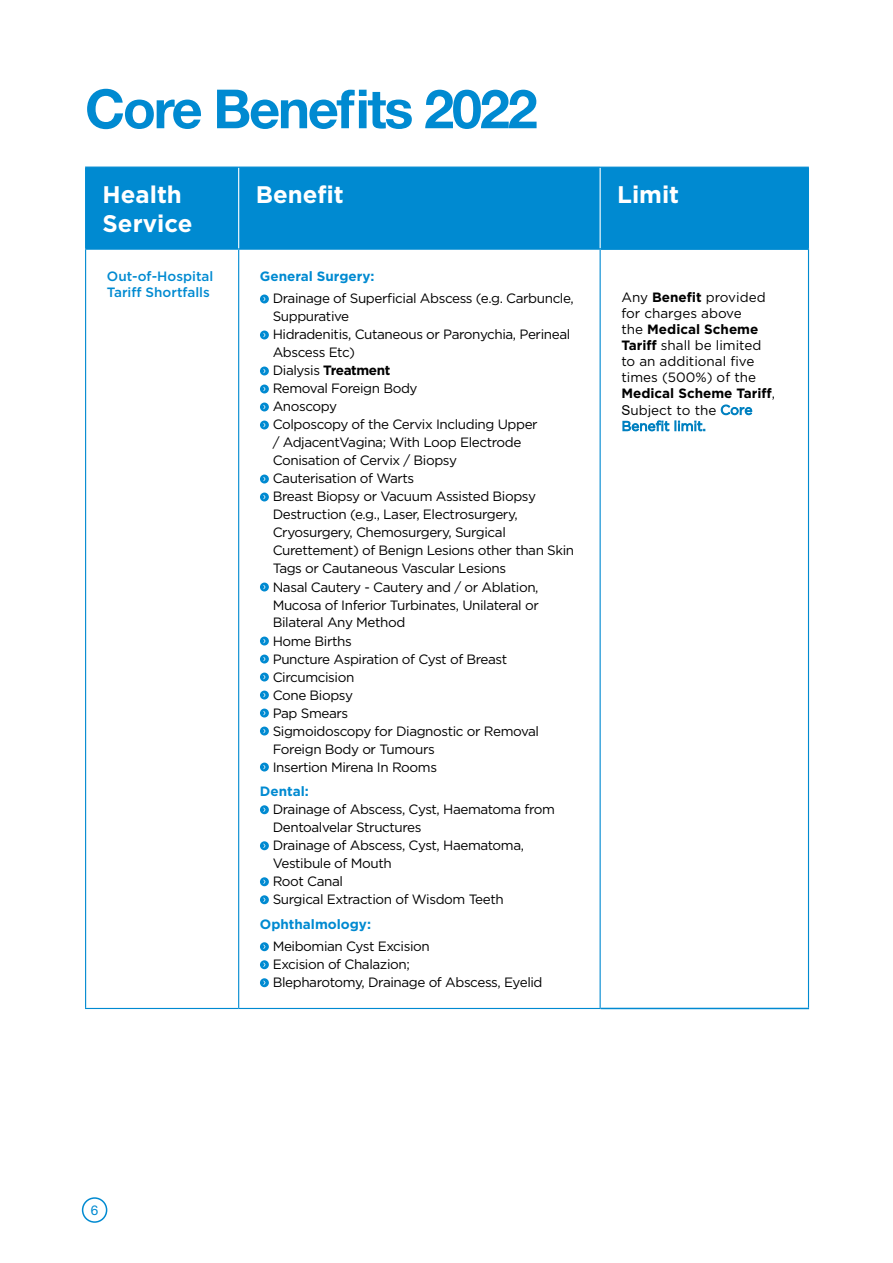
<style>
.page{position:relative;width:893px;height:1263px;background:#fff}
.page>*{position:absolute;margin:0;border:0;box-sizing:border-box;transform-origin:0 0}
.t1{font:700 54px "Helvetica Neue LT Std";letter-spacing:-.04em;color:#008ad1}
.t2{font:700 24px/28.8px "Gotham";color:#fff}
.t3{font:13.5px/18px "Gotham";letter-spacing:-.03em;color:#000}
.t4{font:13.5px/16.2px "Gotham";color:#000}
.t5{font:700 13.5px "Gotham";color:#008ad1}
.t6{font:500 13.5px/16.2px "Gotham";color:#008ad1}
.t7{font:13.5px "Helvetica Neue LT Std";color:#008ad1}
.s1{font-weight:700}
.s2{font-family:"Arial"}
.s3{color:#0080c0}
</style>
<div class="page">
<div style="left:82px;top:1197px;width:25px;height:26px;border:2px solid #008ad1;border-radius:50%"></div>
<div style="left:86px;top:168px;width:722px;height:81px;background:#008ad1"></div>
<hr style="left:238px;top:168px;width:1px;height:81px;background:#fff">
<hr style="left:600px;top:168px;width:1px;height:80px;background:#fff">
<hr style="left:85px;top:168px;width:1px;height:81px;background:#008ad1">
<hr style="left:85px;top:167px;width:154px;height:1px;background:#008ad1">
<hr style="left:239px;top:167px;width:361px;height:1px;background:#008ad1">
<hr style="left:600px;top:167px;width:209px;height:1px;background:#008ad1">
<hr style="left:808px;top:167px;width:1px;height:81px;background:#008ad1">
<hr style="left:85px;top:250px;width:1px;height:758px;background:#008ad1">
<hr style="left:85px;top:249px;width:154px;height:1px;background:#008ad1">
<hr style="left:239px;top:249px;width:362px;height:1px;background:#008ad1">
<hr style="left:238px;top:250px;width:1px;height:758px;background:#008ad1">
<hr style="left:600px;top:250px;width:1px;height:758px;background:#008ad1">
<hr style="left:601px;top:248px;width:208px;height:2px;background:#008ad1">
<hr style="left:808px;top:250px;width:1px;height:758px;background:#008ad1">
<hr style="left:85px;top:1008px;width:154px;height:1px;background:#008ad1">
<hr style="left:239px;top:1008px;width:362px;height:1px;background:#008ad1">
<hr style="left:601px;top:1008px;width:208px;height:1px;background:#008ad1">
<svg style="left:260px;top:294px;width:9px;height:9px"></svg>
<svg style="left:260px;top:330px;width:9px;height:9px"></svg>
<svg style="left:260px;top:366px;width:9px;height:9px"></svg>
<svg style="left:260px;top:384px;width:9px;height:9px"></svg>
<svg style="left:260px;top:402px;width:9px;height:9px"></svg>
<svg style="left:260px;top:420px;width:9px;height:9px"></svg>
<svg style="left:260px;top:474px;width:9px;height:9px"></svg>
<svg style="left:260px;top:492px;width:9px;height:9px"></svg>
<svg style="left:260px;top:582px;width:9px;height:9px"></svg>
<svg style="left:260px;top:636px;width:9px;height:9px"></svg>
<svg style="left:260px;top:654px;width:9px;height:9px"></svg>
<svg style="left:260px;top:672px;width:9px;height:9px"></svg>
<svg style="left:260px;top:690px;width:9px;height:9px"></svg>
<svg style="left:260px;top:708px;width:9px;height:9px"></svg>
<svg style="left:260px;top:726px;width:9px;height:9px"></svg>
<svg style="left:260px;top:762px;width:9px;height:9px"></svg>
<svg style="left:260px;top:805px;width:9px;height:9px"></svg>
<svg style="left:260px;top:841px;width:9px;height:9px"></svg>
<svg style="left:260px;top:877px;width:9px;height:9px"></svg>
<svg style="left:260px;top:895px;width:9px;height:9px"></svg>
<svg style="left:260px;top:942px;width:9px;height:9px"></svg>
<svg style="left:260px;top:960px;width:9px;height:9px"></svg>
<svg style="left:260px;top:978px;width:9px;height:9px"></svg>
<h1 class="t1" style="left:85px;top:76px;width:454px">Core Benefits 2022</h1>
<h2 class="t2" style="left:103px;top:180px;width:91px">Health<br>Service</h2>
<h2 class="t2" style="left:256px;top:180px;width:90px">Benefit</h2>
<h2 class="t2" style="left:617px;top:180px;width:64px">Limit</h2>
<p class="t6" style="left:107px;top:268px;width:108px">Out-of-Hospital<br>Tariff Shortfalls</p>
<p class="t5" style="left:260px;top:267px;width:116px">General Surgery:</p>
<p class="t4" style="left:621px;top:288px;width:155px">Any <span class="s1">Benefit</span> provided for charges above<br>the <span class="s1">Medical Scheme<br>Tariff</span> shall be limited to an additional five times (500%) of the<br><span class="s1">Medical Scheme Tariff</span>,<br><span class="s2">S</span>ubject to the <span class="s3">Core<br>Benefit limit.</span></p>
<p class="t3" style="left:273px;top:289px;width:303px">Drainage of Superficial Abscess (e.g. Carbuncle,<br>Suppurative<br>Hidradenitis, Cutaneous or Paronychia, Perineal<br>Abscess Etc)<br>Dialysis <span class="s1">Treatment<br></span>Removal Foreign Body<br>Anoscopy<br>Colposcopy of the Cervix Including Upper<br>/ AdjacentVagina; With Loop Electrode<br>Conisation of Cervix / Biopsy<br>Cauterisation of Warts<br>Breast Biopsy or Vacuum Assisted Biopsy<br>Destruction (e.g., Laser, Electrosurgery,<br>Cryosurgery, Chemosurgery, Surgical<br>Curettement) of Benign Lesions other than Skin<br>Tags or Cautaneous Vascular Lesions<br>Nasal Cautery - Cautery and / or Ablation,<br>Mucosa of Inferior Turbinates, Unilateral or<br>Bilateral Any Method<br>Home Births<br>Puncture Aspiration of Cyst of Breast<br>Circumcision<br>Cone Biopsy<br>Pap Smears<br>Sigmoidoscopy for Diagnostic or Removal<br>Foreign Body or Tumours<br>Insertion Mirena In Rooms</p>
<p class="t5" style="left:260px;top:782px;width:50px">Dental:</p>
<p class="t3" style="left:273px;top:800px;width:284px">Drainage of Abscess, Cyst, Haematoma from<br>Dentoalvelar Structures<br>Drainage of Abscess, Cyst, Haematoma,<br>Vestibule of Mouth<br>Root Canal<br>Surgical Extraction of Wisdom Teeth</p>
<p class="t5" style="left:260px;top:915px;width:113px">Ophthalmology:</p>
<p class="t3" style="left:273px;top:937px;width:271px">Meibomian Cyst Excision<br>Excision of Chalazion;<br>Blepharotomy, Drainage of Abscess, Eyelid</p>
<p class="t7" style="left:91px;top:1202px;width:9px">6</p>
</div>
